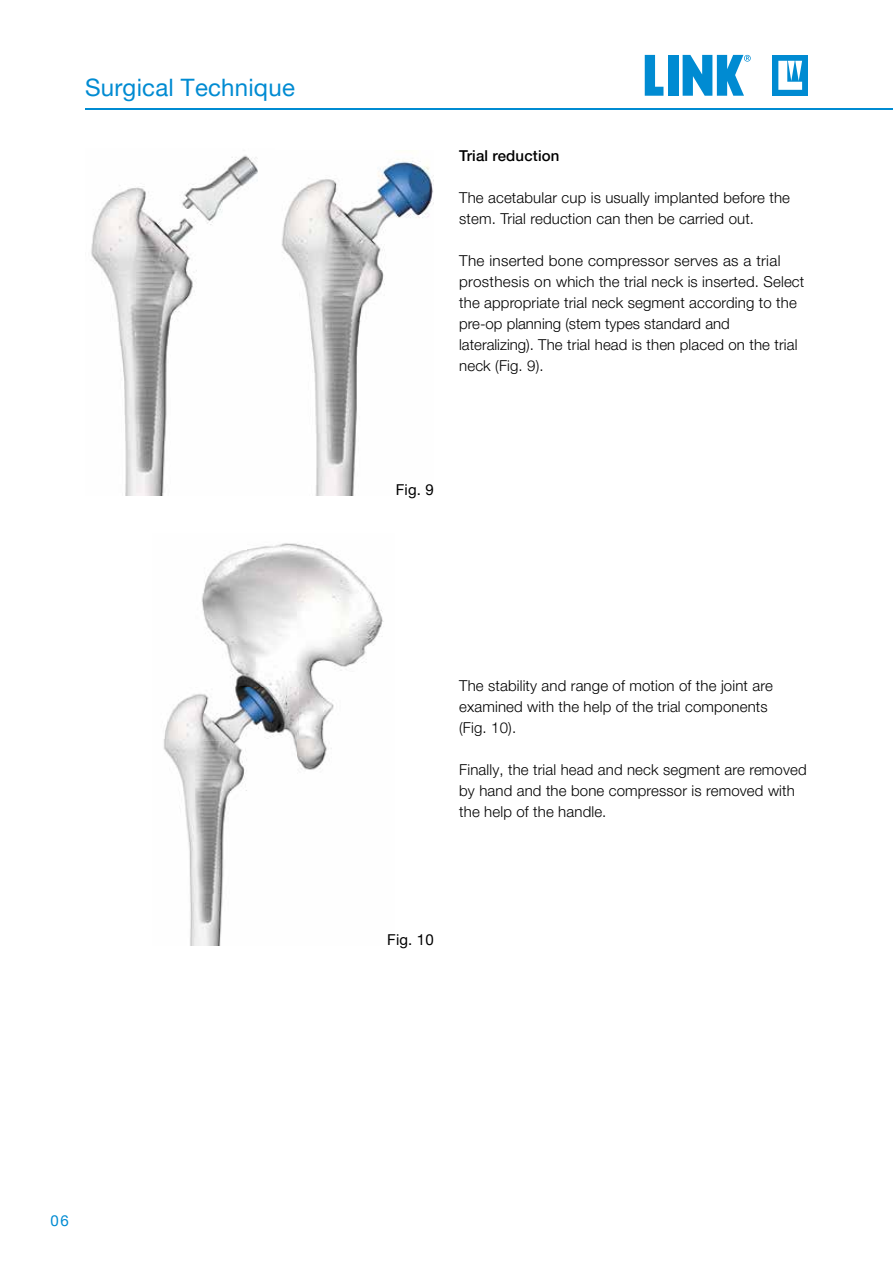
<style>
.page{position:relative;width:893px;height:1263px;background:#fff}
.page>*{position:absolute;margin:0;border:0;box-sizing:border-box;transform-origin:0 0}
.t1{font:24px "Helvetica Neue LT Pro";letter-spacing:.01em;color:#008bd2}
.t2{font:300 15px/21px "Helvetica Neue LT Pro";letter-spacing:.01em;color:#000}
.t3{font:500 15px "Helvetica Neue LT Pro";letter-spacing:.01em;color:#000}
.t4{font:15px "Helvetica Neue LT Pro";letter-spacing:.01em;color:#000}
.t5{font:15px "Helvetica Neue LT Pro";color:#008bd2}
</style>
<div class="page">
<div style="left:773px;top:55px;width:35px;height:41px;background:#008bd2"></div>
<svg style="left:778px;top:61px;width:24px;height:29px"></svg>
<svg style="left:645px;top:55px;width:18px;height:41px"></svg>
<div style="left:668px;top:55px;width:10px;height:41px;background:#008bd2"></div>
<svg style="left:683px;top:55px;width:68px;height:41px"></svg>
<img style="left:163px;top:543px;width:221px;height:402px">
<img style="left:91px;top:155px;width:343px;height:340px">
<hr style="left:85px;top:108px;width:808px;height:2px;background:#008bd2">
<h1 class="t1" style="left:85px;top:72px;width:211px">Surgical Technique</h1>
<p class="t3" style="left:459px;top:146px;width:102px">Trial reduction</p>
<p class="t2" style="left:459px;top:186px;width:332px">The acetabular cup is usually implanted before the stem. Trial reduction can then be carried out.</p>
<p class="t2" style="left:459px;top:249px;width:347px">The inserted bone compressor serves as a trial prosthesis on which the trial neck is inserted. Select the appropriate trial neck segment according to the pre-op planning (stem types standard and lateralizing). The trial head is then placed on the trial neck (Fig. 9).</p>
<p class="t4" style="left:396px;top:481px;width:39px">Fig. 9</p>
<p class="t2" style="left:459px;top:674px;width:315px">The stability and range of motion of the joint are examined with the help of the trial components (Fig. 10).</p>
<p class="t2" style="left:459px;top:758px;width:349px">Finally, the trial head and neck segment are removed by hand and the bone compressor is removed with the help of the handle.</p>
<p class="t4" style="left:387px;top:930px;width:48px">Fig. 10</p>
<p class="t5" style="left:51px;top:1211px;width:20px">06</p>
</div>
